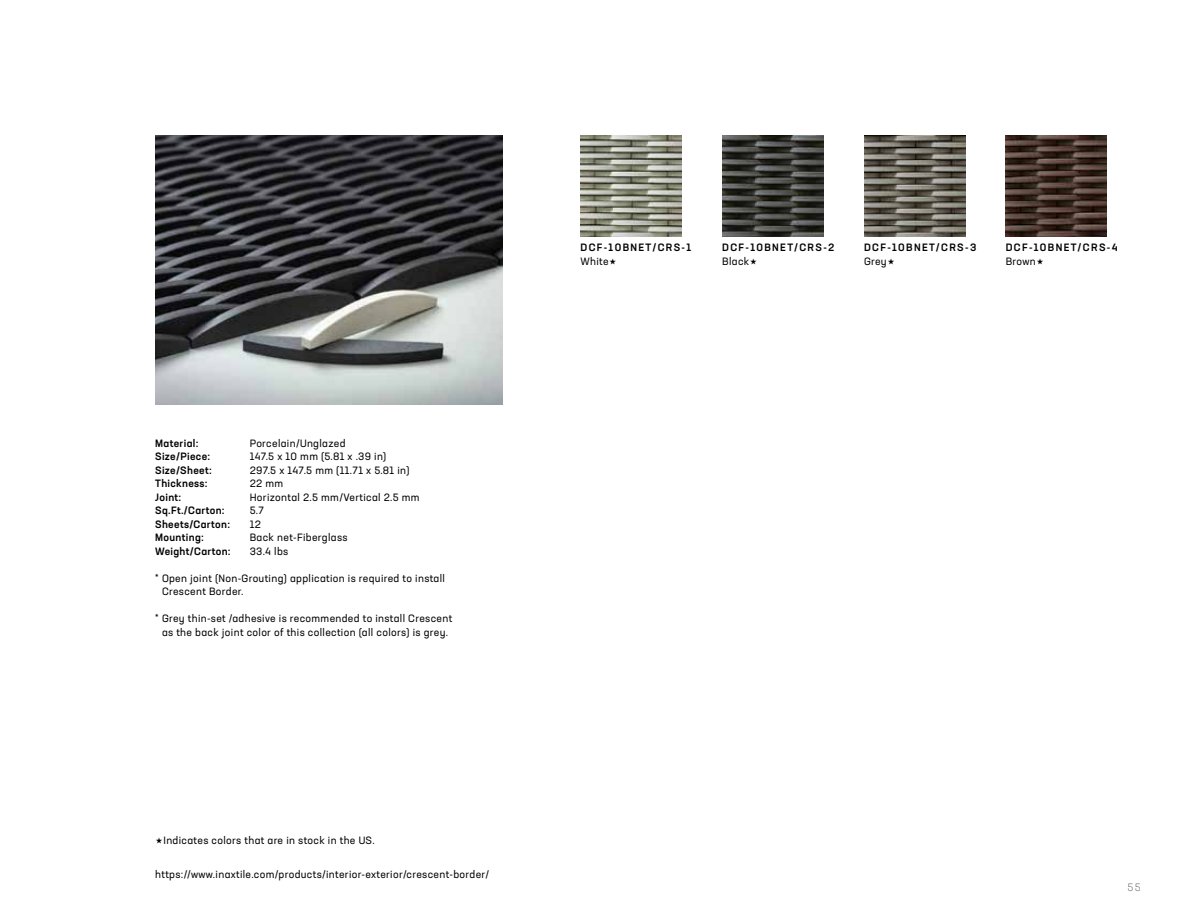
<style>
.page{position:relative;width:1188px;height:918px;background:#fff}
.page>*{position:absolute;margin:0;border:0;box-sizing:border-box;transform-origin:0 0}
.t1{font:10.5px/13.5px "Neusa Next Pro";letter-spacing:.03em;color:#000}
.t2{font:500 10.5px "Neusa Next Pro";letter-spacing:.03em;color:#000}
.t3{font:300 10.5px "Neusa Next Pro";color:#4d4d4f}
</style>
<div class="page">
<img style="left:155px;top:135px;width:348px;height:270px">
<img style="left:722px;top:135px;width:102px;height:101px">
<img style="left:580px;top:135px;width:102px;height:101px">
<img style="left:864px;top:135px;width:101px;height:101px">
<img style="left:1006px;top:135px;width:101px;height:101px">
<p class="t2" style="left:155px;top:436px;width:45px">Material:</p>
<p class="t1" style="left:250px;top:436px;width:97px">Porcelain/Unglazed</p>
<p class="t2" style="left:155px;top:450px;width:57px">Size/Piece:</p>
<p class="t1" style="left:250px;top:450px;width:138px">147.5 x 10 mm (5.81 x .39 in)</p>
<p class="t2" style="left:155px;top:463px;width:58px">Size/Sheet:</p>
<p class="t1" style="left:250px;top:463px;width:161px">297.5 x 147.5 mm (11.71 x 5.81 in)</p>
<p class="t2" style="left:155px;top:477px;width:54px">Thickness:</p>
<p class="t1" style="left:250px;top:477px;width:35px">22 mm</p>
<p class="t2" style="left:155px;top:490px;width:28px">Joint:</p>
<p class="t1" style="left:250px;top:490px;width:171px">Horizontal 2.5 mm/Vertical 2.5 mm</p>
<p class="t2" style="left:155px;top:504px;width:71px">Sq.Ft./Carton:</p>
<p class="t1" style="left:250px;top:504px;width:16px">5.7</p>
<p class="t2" style="left:155px;top:517px;width:76px">Sheets/Carton:</p>
<p class="t1" style="left:250px;top:517px;width:13px">12</p>
<p class="t2" style="left:155px;top:531px;width:50px">Mounting:</p>
<p class="t1" style="left:250px;top:531px;width:99px">Back net-Fiberglass</p>
<p class="t2" style="left:155px;top:544px;width:77px">Weight/Carton:</p>
<p class="t1" style="left:250px;top:544px;width:40px">33.4 lbs</p>
<p class="t1" style="left:162px;top:571px;width:285px;text-indent:-7px">* Open joint (Non-Grouting) application is required to install<br>Crescent Border.</p>
<p class="t1" style="left:155px;top:612px;width:298px;text-align:center">* Grey thin-set /adhesive is recommended to install Crescent as the back joint color of this collection (all colors) is grey.</p>
<p class="t1" style="left:164px;top:833px;width:213px">Indicates colors that are in stock in the US.</p>
<p class="t1" style="left:155px;top:867px;width:335px">https://www.inaxtile.com/products/interior-exterior/crescent-border/</p>
<p class="t2" style="left:580px;top:241px;width:112px">DC F-10BNET/CRS-1</p>
<p class="t1" style="left:580px;top:254px;width:30px">White</p>
<p class="t2" style="left:722px;top:241px;width:114px">DC F-10BNET/CRS-2</p>
<p class="t1" style="left:722px;top:254px;width:29px">Black</p>
<p class="t2" style="left:864px;top:241px;width:114px">DC F-10BNET/CRS-3</p>
<p class="t1" style="left:864px;top:254px;width:24px">Grey</p>
<p class="t2" style="left:1006px;top:241px;width:113px">DC F-10BNET/CRS-4</p>
<p class="t1" style="left:1006px;top:254px;width:32px">Brown</p>
<p class="t3" style="left:1127px;top:881px;width:15px">55</p>
</div>
